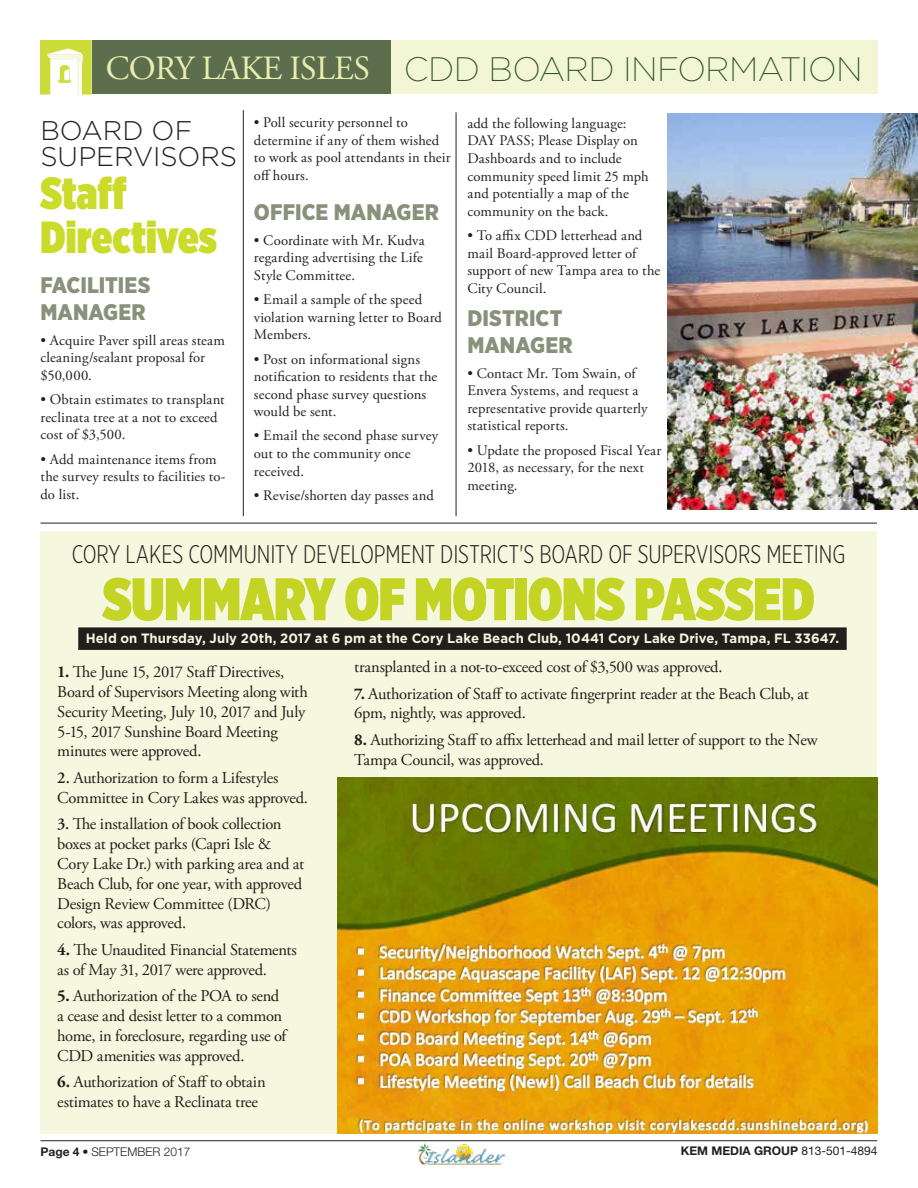
<style>
.page{position:relative;width:918px;height:1188px;background:#fff}
.page>*{position:absolute;margin:0;border:0;box-sizing:border-box;transform-origin:0 0}
.t1{font:900 60px "Gotham X Narrow";letter-spacing:-.01em;color:#cbdb2a}
.t2{font:900 45px/43.5px "Gotham X Narrow";color:#cbdb2a}
.t3{font:200 33.9px "Gotham";letter-spacing:-.02em;color:#30532e}
.t4{font:300 27px/25.5px "Gotham";letter-spacing:-.005em;color:#231f20}
.t5{font:300 25.5px "Gotham X Narrow";letter-spacing:-.005em;color:#231f20}
.t6{font:900 22.5px/27px "Gotham Narrow";letter-spacing:.005em;color:#889179}
.t7{font:16.5px/19.8px "Adobe Garamond Pro";letter-spacing:-.015em;color:#231f20}
.t8{font:14.7px/17.5px "Adobe Garamond Pro";letter-spacing:.01em;color:#231f20}
.t9{font:700 13.5px "Gotham";letter-spacing:.005em;color:#fff}
.t10{font:700 12px "Helvetica Neue";color:#231f20}
.t11{font:300 12px "Helvetica Neue";color:#231f20}
.s1{font-family:"Adobe Garamond";font-weight:400;color:#e8eeae}
.s2{font-weight:700}
.s3{font-weight:600}
.s4{font-stretch:condensed}
.s5{font-weight:400}
</style>
<div class="page">
<img style="left:411px;top:1141px;width:97px;height:24px">
<div style="left:40px;top:531px;width:838px;height:603px;background:#f5f7de"></div>
<div style="left:364px;top:40px;width:514px;height:54px;background:#f2f6d5"></div>
<div style="left:40px;top:40px;width:351px;height:54px;background:#5c6e4e"></div>
<img style="left:40px;top:40px;width:52px;height:54px">
<hr style="left:40px;top:1140px;width:837px;height:1px;background:#231f20">
<hr style="left:40px;top:523px;width:837px;height:1px;background:#231f20">
<div style="left:78px;top:627px;width:769px;height:23px;background:#231f20"></div>
<img style="left:338px;top:778px;width:540px;height:356px">
<img style="left:667px;top:114px;width:251px;height:396px">
<hr style="left:456px;top:112px;width:1px;height:404px;background:#231f20">
<hr style="left:243px;top:110px;width:1px;height:406px;background:#231f20">
<h3 class="t3" style="left:106px;top:48px;width:758px"><span class="s1">CORY LAKE ISLES</span> CDD BOARD INFORMATION</h3>
<h3 class="t4" style="left:40px;top:117px;width:198px">BOARD OF<br>SUPERVISORS</h3>
<h2 class="t2" style="left:40px;top:171px;width:178px">Staff<br>Directives</h2>
<h3 class="t6" style="left:40px;top:272px;width:111px">FACILITIES<br>MANAGER</h3>
<p class="t8" style="left:40px;top:332px;width:186px">• Acquire Paver spill areas steam cleaning/sealant proposal for $50,000.</p>
<p class="t8" style="left:40px;top:391px;width:186px">• Obtain estimates to transplant reclinata tree at a not to exceed cost of $3,500.</p>
<p class="t8" style="left:40px;top:451px;width:187px">• Add maintenance items from the survey results to facilities to&shy;do list.</p>
<p class="t8" style="left:254px;top:114px;width:198px">• Poll security personnel to determine if any of them wished to work as pool attendants in their off hours.</p>
<h3 class="t6" style="left:254px;top:199px;width:187px">OFFICE MANAGER</h3>
<p class="t8" style="left:254px;top:232px;width:172px;text-align:justify">• Coordinate with Mr. Kudva regarding advertising the Life Style Committee.</p>
<p class="t8" style="left:254px;top:291px;width:190px">• Email a sample of the speed violation warning letter to Board<br>Members.</p>
<p class="t8" style="left:254px;top:351px;width:185px">• Post on informational signs notification to residents that the second phase survey questions would be sent.</p>
<p class="t8" style="left:254px;top:428px;width:186px">• Email the second phase survey out to the community once received.</p>
<p class="t8" style="left:254px;top:487px;width:181px">• Revise/shorten day passes and</p>
<p class="t8" style="left:467px;top:115px;width:183px">add the following language:<br>DAY PASS; Please Display on<br>Dashboards and to include community speed limit 25 mph and potentially a map of the community on the back.</p>
<p class="t8" style="left:467px;top:227px;width:194px">• To affix CDD letterhead and mail Board-approved letter of support of new Tampa area to the<br>City Council.</p>
<h3 class="t6" style="left:467px;top:305px;width:107px">DISTRICT<br>MANAGER</h3>
<p class="t8" style="left:467px;top:365px;width:182px">• Contact Mr. Tom Swain, of<br>Envera Systems, and request a representative provide quarterly statistical reports.</p>
<p class="t8" style="left:467px;top:442px;width:195px">• Update the proposed Fiscal Year<br>2018, as necessary, for the next meeting.</p>
<h3 class="t5" style="left:72px;top:539px;width:775px">CORY LAKES COMMUNITY DEVELOPMENT DISTRICT'S BOARD OF SUPERVISORS MEETING</h3>
<h1 class="t1" style="left:103px;top:561px;width:713px">SUMMARY OF MOTIONS PASSED</h1>
<p class="t9" style="left:86px;top:629px;width:755px">Held on Thursday, July 20th, 2017 at 6 pm at the Cory Lake Beach Club, 10441 Cory Lake Drive, Tampa, FL 33647.</p>
<p class="t7" style="left:57px;top:663px;width:252px"><span class="s2">1.</span> The June 15, 2017 Staff Directives, Board of Supervisors Meeting along with Security Meeting, July 10, 2017 and July 5-15, 2017 Sunshine Board Meeting minutes were approved.</p>
<p class="t7" style="left:57px;top:768px;width:252px"><span class="s3">2.</span> Authorization to form a Lifestyles<br>Committee in Cory Lakes was approved.</p>
<p class="t7" style="left:57px;top:815px;width:249px"><span class="s3">3.</span> The installation of book collection boxes at pocket parks (Capri Isle &amp; Cory Lake Dr.) with parking area and at Beach Club, for one year, with approved Design Review Committee (DRC) colors, was approved.</p>
<p class="t7" style="left:57px;top:940px;width:241px"><span class="s2">4.</span> The Unaudited Financial Statements as of May 31, 2017 were approved.</p>
<p class="t7" style="left:57px;top:987px;width:231px"><span class="s2">5.</span> Authorization of the POA to send a cease and desist letter to a common home, in foreclosure, regarding use of CDD amenities was approved.</p>
<p class="t7" style="left:57px;top:1073px;width:210px"><span class="s2">6.</span> Authorization of Staff to obtain estimates to have a Reclinata tree</p>
<p class="t7" style="left:354px;top:658px;width:370px">transplanted in a not-to-exceed cost of $3,500 was approved.</p>
<p class="t7" style="left:354px;top:684px;width:456px"><span class="s2">7.</span> Authorization of Staff to activate fingerprint reader at the Beach Club, at<br>6pm, nightly, was approved.</p>
<p class="t7" style="left:354px;top:730px;width:465px"><span class="s2">8.</span> Authorizing Staff to affix letterhead and mail letter of support to the New<br>Tampa Council, was approved.</p>
<p class="t11" style="left:40px;top:1144px;width:152px"><span class="s2">Page 4</span> <span class="s4">•</span> SEPTEMBER 2017</p>
<p class="t10" style="left:681px;top:1144px;width:198px">KEM MEDIA GROUP <span class="s5">813-501-4894</span></p>
</div>
